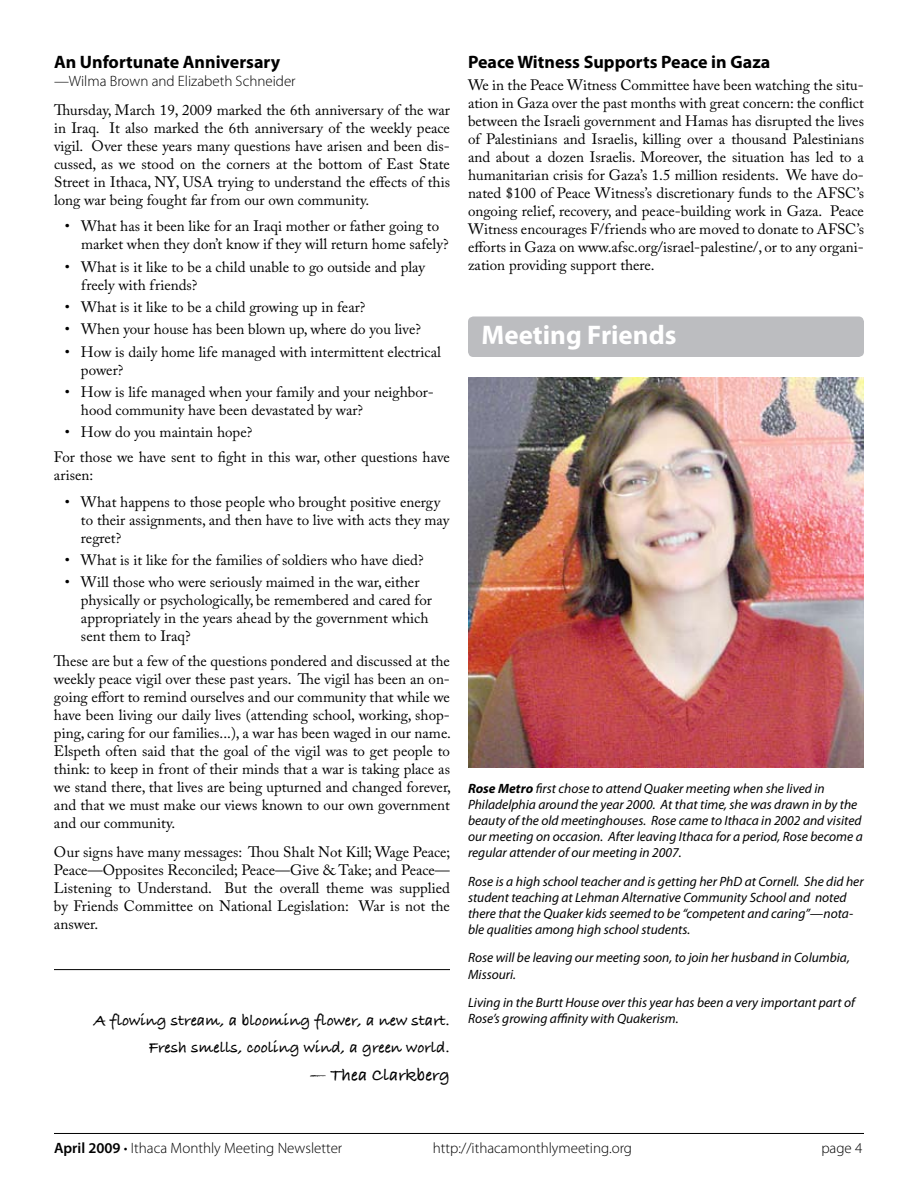
<style>
.page{position:relative;width:918px;height:1188px;background:#fff}
.page>*{position:absolute;margin:0;border:0;box-sizing:border-box;transform-origin:0 0}
.t1{font:700 27px "Myriad Pro";color:#fff}
.t2{font:700 18px "Myriad Pro";color:#000}
.t3{font:18px "Bradley Hand ITCTT Bold";color:#000}
.t4{font:16.5px/26.5px "Bradley Hand ITCTT Bold";color:#000;text-align:right}
.t5{font:15px/18px "Adobe Caslon Pro";color:#000}
.t6{font:300 15px "Myriad Pro";color:#000}
.t7{font:italic 13.5px/16.2px "Myriad Pro";color:#000}
.s1{font-weight:700}
.s2{font-weight:600}
</style>
<div class="page">
<hr style="left:54px;top:1133px;width:810px;height:1px;background:#000">
<div style="left:468px;top:316px;width:396px;height:41px;background:#bcbdc0;border-radius:5px"></div>
<hr style="left:54px;top:969px;width:396px;height:1px;background:#000">
<img style="left:468px;top:378px;width:396px;height:389px">
<p class="t2" style="left:54px;top:50px;width:228px">An Unfortunate Anniversary</p>
<p class="t6" style="left:54px;top:72px;width:243px">—Wilma Brown and Elizabeth Schneider</p>
<p class="t5" style="left:54px;top:100px;width:398px;text-align:justify">Thursday, March 19, 2009 marked the 6th anniversary of the war in Iraq. It also marked the 6th anniversary of the weekly peace vigil. Over these years many questions have arisen and been dis&shy;cussed, as we stood on the corners at the bottom of East State Street in Ithaca, NY, USA trying to understand the effects of this long war being fought far from our own community.</p>
<p class="t5" style="left:81px;top:217px;width:369px;text-indent:-16px">• What has it been like for an Iraqi mother or father going to market when they don’t know if they will return home safely?</p>
<p class="t5" style="left:81px;top:258px;width:346px;text-indent:-16px">• What is it like to be a child unable to go outside and play freely with friends?</p>
<p class="t5" style="left:65px;top:298px;width:302px">• What is it like to be a child growing up in fear?</p>
<p class="t5" style="left:65px;top:320px;width:358px">• When your house has been blown up, where do you live?</p>
<p class="t5" style="left:81px;top:343px;width:362px;text-indent:-16px">• How is daily home life managed with intermittent electrical power?</p>
<p class="t5" style="left:81px;top:383px;width:355px;text-indent:-16px">• How is life managed when your family and your neighbor&shy;hood community have been devastated by war?</p>
<p class="t5" style="left:54px;top:420px;width:397px;line-height:24.5px;text-indent:11px">• How do you maintain hope?<br>For those we have sent to fight in this war, other questions have</p>
<p class="t5" style="left:54px;top:466px;width:41px">arisen:</p>
<p class="t5" style="left:81px;top:493px;width:370px;text-indent:-16px">• What happens to those people who brought positive energy to their assignments, and then have to live with acts they may regret?</p>
<p class="t5" style="left:65px;top:551px;width:360px">• What is it like for the families of soldiers who have died?</p>
<p class="t5" style="left:81px;top:573px;width:352px;text-indent:-16px">• Will those who were seriously maimed in the war, either physically or psychologically, be remembered and cared for appropriately in the years ahead by the government which sent them to Iraq?</p>
<p class="t5" style="left:54px;top:652px;width:399px;text-align:justify">These are but a few of the questions pondered and discussed at the weekly peace vigil over these past years. The vigil has been an on&shy;going effort to remind ourselves and our community that while we have been living our daily lives (attending school, working, shop&shy;ping, caring for our families...), a war has been waged in our name.<br>Elspeth often said that the goal of the vigil was to get people to think: to keep in front of their minds that a war is taking place as we stand there, that lives are being upturned and changed forever, and that we must make our views known to our own government and our community.</p>
<p class="t5" style="left:54px;top:843px;width:398px;text-align:justify">Our signs have many messages: Thou Shalt Not Kill; Wage Peace; Peace—Opposites Reconciled; Peace—Give &amp; Take; and Peace— Listening to Understand. But the overall theme was supplied by Friends Committee on National Legislation: War is not the answer.</p>
<p class="t4" style="left:94px;top:1008px;width:358px">A flowing stream, a blooming flower, a new start.<br>Fresh smells, cooling wind, a green world.</p>
<p class="t3" style="left:310px;top:1065px;width:142px">— Thea Clarkberg</p>
<p class="t2" style="left:468px;top:50px;width:304px">Peace Witness Supports Peace in Gaza</p>
<p class="t5" style="left:468px;top:76px;width:398px;text-align:justify">We in the Peace Witness Committee have been watching the situ&shy;ation in Gaza over the past months with great concern: the conflict between the Israeli government and Hamas has disrupted the lives of Palestinians and Israelis, killing over a thousand Palestinians and about a dozen Israelis. Moreover, the situation has led to a humanitarian crisis for Gaza’s 1.5 million residents. We have do&shy;nated $100 of Peace Witness’s discretionary funds to the AFSC’s ongoing relief, recovery, and peace-building work in Gaza. Peace Witness encourages F/friends who are moved to donate to AFSC’s efforts in Gaza on www.afsc.org/israel-palestine/, or to any organi&shy;zation providing support there.</p>
<h1 class="t1" style="left:482px;top:318px;width:197px">Meeting Friends</h1>
<p class="t7" style="left:468px;top:780px;width:396px"><span class="s1">Rose Metro</span> first chose to attend Quaker meeting when she lived in Philadelphia around the year 2000. At that time, she was drawn in by the beauty of the old meetinghouses. Rose came to Ithaca in 2002 and visited our meeting on occasion. After leaving Ithaca for a period, Rose become a regular attender of our meeting in 2007.</p>
<p class="t7" style="left:468px;top:873px;width:397px">Rose is a high school teacher and is getting her PhD at Cornell. She did her student teaching at Lehman Alternative Community School and noted there that the Quaker kids seemed to be “competent and caring”—nota&shy;ble qualities among high school students.</p>
<p class="t7" style="left:468px;top:949px;width:383px">Rose will be leaving our meeting soon, to join her husband in Columbia,<br>Missouri.</p>
<p class="t7" style="left:468px;top:994px;width:389px">Living in the Burtt House over this year has been a very important part of<br>Rose’s growing affinity with Quakerism.</p>
<p class="t6" style="left:54px;top:1140px;width:290px"><span class="s2">April 2009</span> • Ithaca Monthly Meeting Newsletter</p>
<p class="t6" style="left:433px;top:1140px;width:201px">http://ithacamonthlymeeting.org</p>
<p class="t6" style="left:821px;top:1140px;width:43px">page 4</p>
</div>
